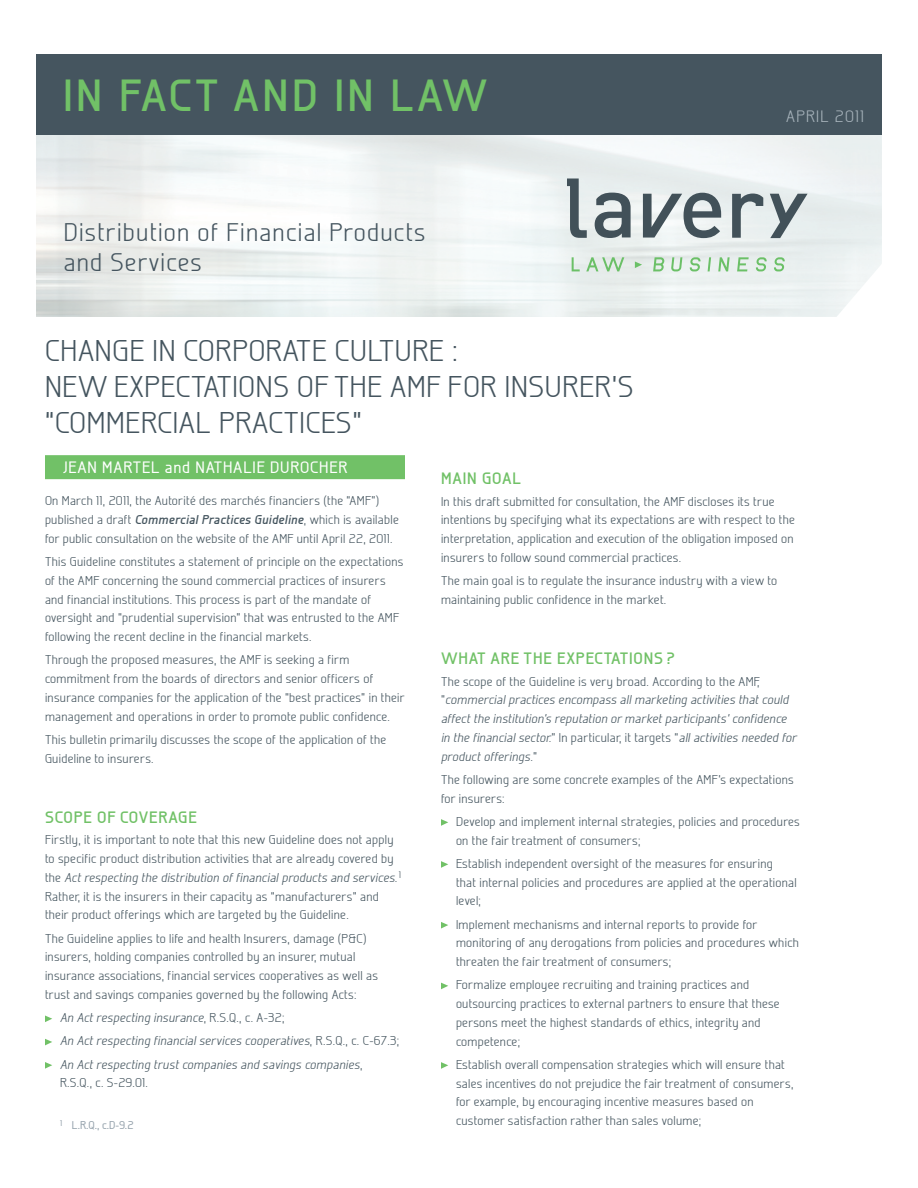
<style>
.page{position:relative;width:918px;height:1188px;background:#fff}
.page>*{position:absolute;margin:0;border:0;box-sizing:border-box;transform-origin:0 0}
.t1{font:700 45px "Galette";letter-spacing:.075em;color:#71c167}
.Titre_1{font:300 30px/36px "Galette";letter-spacing:.025em;color:#45555f}
.t2{font:300 25.5px/30px "Galette";letter-spacing:.05em;color:#45555f}
.Titre_4{font:700 16.5px "Galette";letter-spacing:.05em;color:#71c167}
.Auteur{font:500 16.5px "Galette";letter-spacing:.05em;color:#fff}
.t3{font:300 16.5px "Galette";letter-spacing:.075em;color:#a8b4bc}
.Texte{font:300 12.75px/18.8px "Galette";letter-spacing:.025em;color:#45555f}
.Énumération_1{font:300 12.75px/18.8px "Galette";letter-spacing:.025em;color:#45555f}
.Texte-2{font:italic 300 12.75px/18.8px "Galette";letter-spacing:.025em;color:#45555f}
.Énumération_1-2{font:italic 300 12.75px/18.8px "Galette";letter-spacing:.025em;color:#45555f}
.Notes_de_bas{font:500 11.25px "Galette";color:#95a2ac}
.s1{font-weight:700;font-style:italic}
.s2{font-style:normal}
.s3{font-style:italic}
</style>
<div class="page">
<div style="left:36px;top:54px;width:846px;height:81px;background:#45555f"></div>
<div style="left:45px;top:455px;width:360px;height:24px;background:#71c167"></div>
<svg style="left:45px;top:1016px;width:7px;height:6px"></svg>
<svg style="left:45px;top:1039px;width:7px;height:6px"></svg>
<svg style="left:45px;top:1062px;width:7px;height:7px"></svg>
<svg style="left:441px;top:819px;width:7px;height:7px"></svg>
<svg style="left:441px;top:861px;width:7px;height:7px"></svg>
<svg style="left:441px;top:922px;width:7px;height:7px"></svg>
<svg style="left:441px;top:983px;width:7px;height:6px"></svg>
<svg style="left:441px;top:1062px;width:7px;height:7px"></svg>
<svg style="left:595px;top:193px;width:36px;height:45px;background:#838e93"></svg>
<svg style="left:567px;top:178px;width:20px;height:60px"></svg>
<svg style="left:643px;top:193px;width:78px;height:45px"></svg>
<svg style="left:732px;top:194px;width:31px;height:44px"></svg>
<svg style="left:770px;top:194px;width:38px;height:44px;background:#a7b0b4"></svg>
<svg style="left:572px;top:257px;width:8px;height:14px"></svg>
<svg style="left:586px;top:257px;width:38px;height:14px"></svg>
<svg style="left:653px;top:257px;width:11px;height:14px"></svg>
<svg style="left:671px;top:257px;width:11px;height:14px"></svg>
<svg style="left:690px;top:257px;width:11px;height:14px"></svg>
<svg style="left:708px;top:257px;width:3px;height:14px"></svg>
<svg style="left:718px;top:257px;width:12px;height:14px"></svg>
<svg style="left:737px;top:257px;width:12px;height:14px"></svg>
<svg style="left:756px;top:257px;width:11px;height:14px"></svg>
<svg style="left:774px;top:257px;width:11px;height:14px"></svg>
<svg style="left:635px;top:262px;width:7px;height:6px"></svg>
<p class="t1" style="left:63px;top:67px;width:426px">IN FACT AND IN LAW</p>
<p class="t2" style="left:64px;top:217px;width:363px">Distribution of Financial Products and Services</p>
<p class="t3" style="left:786px;top:106px;width:79px">APRIL 2011</p>
<p class="Titre_1" style="left:45px;top:332px;width:590px">CHANGE IN CORPORATE CULTURE :<br>NEW EXPECTATIONS OF THE AMF FOR INSURER’S “COMMERCIAL PRACTICES”</p>
<p class="Auteur" style="left:63px;top:457px;width:286px">JEAN MARTEL and NATHALIE DUROCHER</p>
<p class="Texte" style="left:45px;top:491px;width:355px">On March 11, 2011, the Autorité des marchés financiers (the “AMF”) published a draft <span class="s1">Commercial Practices Guideline</span>, which is available for public consultation on the website of the AMF until April 22, 2011.</p>
<p class="Texte" style="left:45px;top:552px;width:360px">This Guideline constitutes a statement of principle on the expectations of the AMF concerning the sound commercial practices of insurers and financial institutions. This process is part of the mandate of oversight and “prudential supervision” that was entrusted to the AMF following the recent decline in the financial markets.</p>
<p class="Texte" style="left:45px;top:650px;width:361px">Through the proposed measures, the AMF is seeking a firm commitment from the boards of directors and senior officers of insurance companies for the application of the “best practices” in their management and operations in order to promote public confidence.</p>
<p class="Texte" style="left:45px;top:730px;width:343px">This bulletin primarily discusses the scope of the application of the<br>Guideline to insurers.</p>
<p class="Titre_4" style="left:441px;top:468px;width:82px">MAIN GOAL</p>
<p class="Texte" style="left:441px;top:492px;width:355px">In this draft submitted for consultation, the AMF discloses its true intentions by specifying what its expectations are with respect to the interpretation, application and execution of the obligation imposed on insurers to follow sound commercial practices.</p>
<p class="Texte" style="left:441px;top:571px;width:338px">The main goal is to regulate the insurance industry with a view to maintaining public confidence in the market.</p>
<p class="Titre_4" style="left:441px;top:648px;width:235px">WHAT ARE THE EXPECTATIONS ?</p>
<p class="Texte-2" style="left:441px;top:672px;width:357px"><span class="s2">The scope of the Guideline is very broad. According to the AMF, “</span>commercial practices encompass all marketing activities that could affect the institution’s reputation or market participants’ confidence in the financial sector.<span class="s2">” In particular, it targets “</span>all activities needed for product offerings.<span class="s2">”</span></p>
<p class="Texte" style="left:441px;top:770px;width:354px">The following are some concrete examples of the AMF’s expectations for insurers:</p>
<p class="Énumération_1" style="left:456px;top:812px;width:345px">Develop and implement internal strategies, policies and procedures on the fair treatment of consumers;</p>
<p class="Énumération_1" style="left:456px;top:854px;width:342px">Establish independent oversight of the measures for ensuring<br>that internal policies and procedures are applied at the operational level;</p>
<p class="Énumération_1" style="left:456px;top:915px;width:345px">Implement mechanisms and internal reports to provide for monitoring of any derogations from policies and procedures which threaten the fair treatment of consumers;</p>
<p class="Énumération_1" style="left:456px;top:975px;width:325px">Formalize employee recruiting and training practices and outsourcing practices to external partners to ensure that these persons meet the highest standards of ethics, integrity and competence;</p>
<p class="Énumération_1" style="left:456px;top:1055px;width:339px">Establish overall compensation strategies which will ensure that sales incentives do not prejudice the fair treatment of consumers, for example, by encouraging incentive measures based on customer satisfaction rather than sales volume;</p>
<p class="Titre_4" style="left:45px;top:807px;width:153px">SCOPE OF COVERAGE</p>
<p class="Texte" style="left:45px;top:830px;width:358px">Firstly, it is important to note that this new Guideline does not apply to specific product distribution activities that are already covered by the <span class="s3">Act respecting the distribution of financial products and services.</span> <sup>1<br></sup>Rather, it is the insurers in their capacity as “manufacturers” and their product offerings which are targeted by the Guideline.</p>
<p class="Texte" style="left:45px;top:929px;width:334px">The Guideline applies to life and health Insurers, damage (P&amp;C) insurers, holding companies controlled by an insurer, mutual insurance associations, financial services cooperatives as well as trust and savings companies governed by the following Acts:</p>
<p class="Énumération_1-2" style="left:60px;top:1008px;width:226px">An Act respecting insurance<span class="s2">, R.S.Q., c. A-32;</span></p>
<p class="Énumération_1-2" style="left:60px;top:1031px;width:341px">An Act respecting financial services cooperatives<span class="s2">, R.S.Q., c. C-67.3;</span></p>
<p class="Énumération_1-2" style="left:60px;top:1055px;width:304px">An Act respecting trust companies and savings companies<span class="s2">,<br>R.S.Q., c. S-29.01.</span></p>
<p class="Notes_de_bas" style="left:60px;top:1119px;width:75px"><sup>1</sup> L.R.Q., c.D-9.2</p>
</div>
